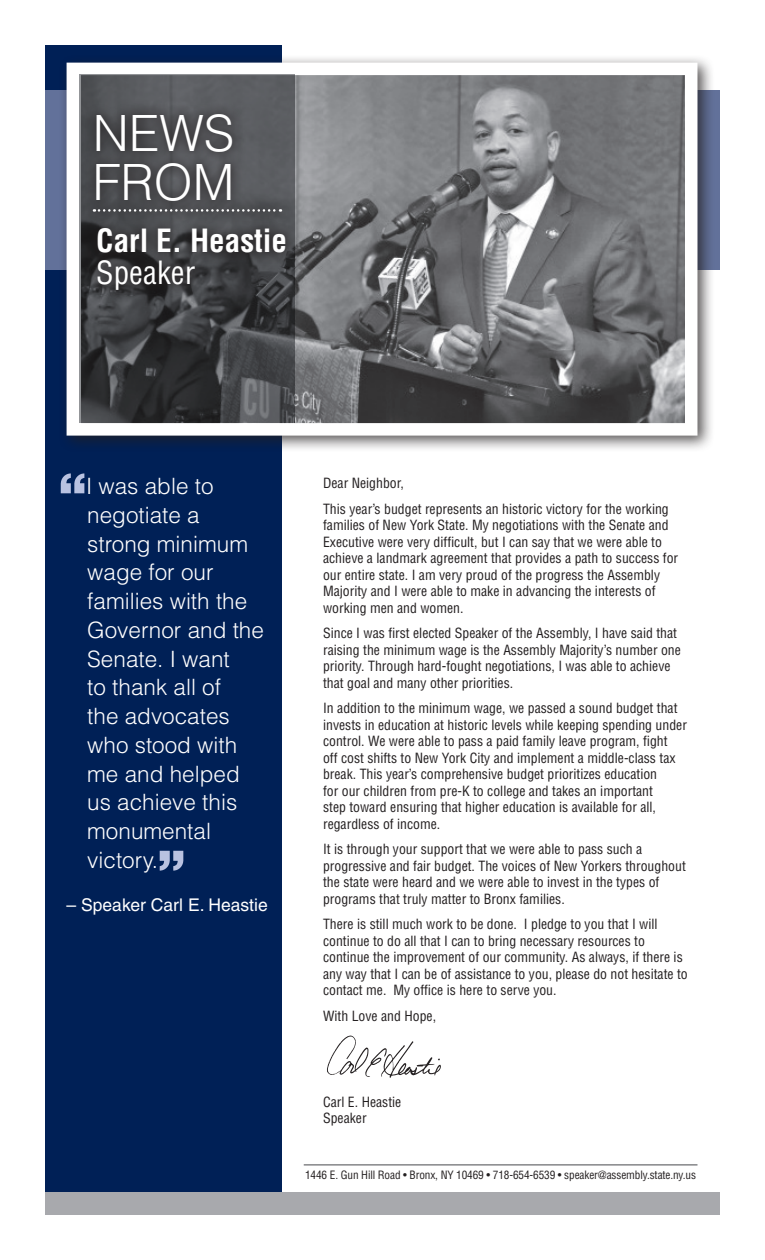
<style>
.page{position:relative;width:765px;height:1260px;background:#fff}
.page>*{position:absolute;margin:0;border:0;box-sizing:border-box;transform-origin:0 0}
.t1{font:900 55px "Helvetica";color:#b9c2e1}
.Body{font:300 50px/48.8px "Helvetica";color:#fff}
.Body-2{font:700 condensed 31.25px "Helvetica";color:#fff}
.Body-3{font:condensed 31.25px "Helvetica";color:#fff}
.t2{font:300 22.5px/28.8px "Helvetica";color:#fff}
.t3{font:17.5px "Helvetica";color:#fff}
.Body-4{font:condensed 13.75px/16.5px "Helvetica";color:#231f20}
.t4{font:condensed 11.25px "Helvetica";letter-spacing:-.01em;color:#231f20}
</style>
<div class="page">
<div style="left:45px;top:45px;width:236px;height:1147px;background:#002056"></div>
<div style="left:45px;top:90px;width:675px;height:180px;background:#62719a"></div>
<img style="left:327px;top:1035px;width:114px;height:43px">
<div style="left:45px;top:1192px;width:675px;height:23px;background:#a8a9ad"></div>
<div style="left:58px;top:54px;width:656px;height:399px;background:#231f20;opacity:.75"></div>
<img style="left:295px;top:76px;width:390px;height:347px">
<div style="left:67px;top:63px;width:631px;height:373px;border:12px solid #fff"></div>
<svg style="left:79px;top:75px;width:216px;height:348px;background:#454649"></svg>
<div style="left:86px;top:217px;width:212px;height:84px;background:#231f20;opacity:.9"></div>
<div style="left:82px;top:102px;width:211px;height:122px;background:#231f20;opacity:.9"></div>
<svg style="left:94px;top:209px;width:187px;height:3px"></svg>
<hr style="left:304px;top:1164px;width:394px;height:2px;background:#6c6d70">
<p class="Body" style="left:93px;top:109px;width:143px">NEWS<br>FROM</p>
<p class="Body-2" style="left:96px;top:221px;width:192px">Carl E. Heastie</p>
<p class="Body-3" style="left:96px;top:253px;width:100px">Speaker</p>
<p class="t1" style="left:58px;top:458px;width:29px">“</p>
<p class="t2" style="left:86px;top:472px;width:179px">I was able to negotiate a strong minimum wage for our families with the<br>Governor and the<br>Senate. I want<br>to thank all of<br>the advocates who stood with me and helped us achieve this monumental victory.</p>
<p class="t1" style="left:158px;top:835px;width:29px">”</p>
<p class="t3" style="left:67px;top:895px;width:203px">– Speaker Carl E. Heastie</p>
<p class="Body-4" style="left:323px;top:475px;width:82px">Dear Neighbor,</p>
<p class="Body-4" style="left:323px;top:501px;width:357px">This year’s budget represents an historic victory for the working families of New York State. My negotiations with the Senate and Executive were very difficult, but I can say that we were able to achieve a landmark agreement that provides a path to success for our entire state. I am very proud of the progress the Assembly Majority and I were able to make in advancing the interests of working men and women.</p>
<p class="Body-4" style="left:323px;top:625px;width:359px">Since I was first elected Speaker of the Assembly, I have said that raising the minimum wage is the Assembly Majority’s number one priority. Through hard-fought negotiations, I was able to achieve that goal and many other priorities.</p>
<p class="Body-4" style="left:323px;top:700px;width:365px">In addition to the minimum wage, we passed a sound budget that invests in education at historic levels while keeping spending under control. We were able to pass a paid family leave program, fight<br>off cost shifts to New York City and implement a middle-class tax break. This year’s comprehensive budget prioritizes education<br>for our children from pre-K to college and takes an important<br>step toward ensuring that higher education is available for all, regardless of income.</p>
<p class="Body-4" style="left:323px;top:841px;width:364px">It is through your support that we were able to pass such a progressive and fair budget. The voices of New Yorkers throughout the state were heard and we were able to invest in the types of programs that truly matter to Bronx families.</p>
<p class="Body-4" style="left:323px;top:916px;width:366px">There is still much work to be done. I pledge to you that I will continue to do all that I can to bring necessary resources to continue the improvement of our community. As always, if there is any way that I can be of assistance to you, please do not hesitate to contact me. My office is here to serve you.</p>
<p class="Body-4" style="left:323px;top:1008px;width:115px">With Love and Hope,</p>
<p class="Body-4" style="left:323px;top:1093px;width:80px">Carl E. Heastie<br>Speaker</p>
<p class="t4" style="left:305px;top:1168px;width:393px">1446 E. Gun Hill Road • Bronx, NY 10469 • 718-654-6539 • speaker@assembly.state.ny.us</p>
</div>
